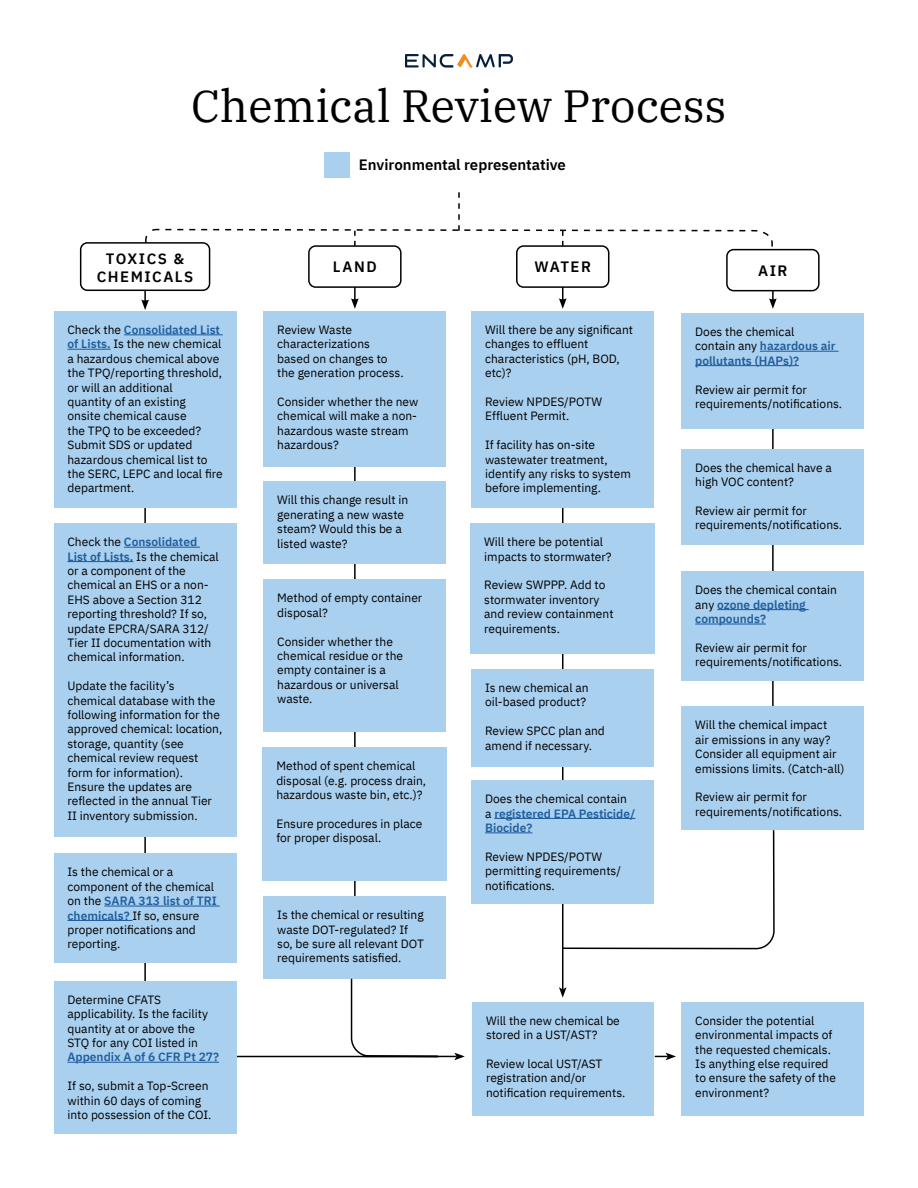
<style>
.page{position:relative;width:918px;height:1188px;background:#fff}
.page>*{position:absolute;margin:0;border:0;box-sizing:border-box;transform-origin:0 0}
.t1{font:45px "IBM Plex Serif";color:#000}
.t2{font:600 15px "IBM Plex Sans";color:#000}
.t3{font:600 15px/18px "IBM Plex Sans";letter-spacing:.1em;color:#000;text-align:center}
.t4{font:12px/14.4px "IBM Plex Sans";color:#000}
.t5{font:600 12px/14.4px "IBM Plex Sans";color:#215e9e}
.s1{font-weight:600;color:#215e9e}
.s2{font-weight:400;color:#000}
</style>
<div class="page">
<hr style="left:772px;top:429px;width:2px;height:349px;background:#000">
<hr style="left:562px;top:508px;width:1px;height:349px;background:#000">
<hr style="left:354px;top:432px;width:2px;height:529px;background:#000">
<svg style="left:405px;top:54px;width:108px;height:14px"></svg>
<div style="left:324px;top:152px;width:25px;height:25px;background:#aad0ef"></div>
<hr style="left:144px;top:488px;width:2px;height:529px;background:#000">
<div style="left:54px;top:311px;width:182px;height:197px;background:#aad0ef"></div>
<hr style="left:124px;top:334px;width:99px;height:1px;background:#215e9e">
<hr style="left:68px;top:349px;width:43px;height:1px;background:#215e9e">
<div style="left:54px;top:523px;width:182px;height:314px;background:#aad0ef"></div>
<hr style="left:124px;top:547px;width:76px;height:1px;background:#215e9e">
<hr style="left:68px;top:561px;width:65px;height:1px;background:#215e9e">
<div style="left:54px;top:853px;width:182px;height:110px;background:#aad0ef"></div>
<hr style="left:104px;top:906px;width:116px;height:1px;background:#215e9e">
<hr style="left:68px;top:920px;width:65px;height:1px;background:#215e9e">
<div style="left:264px;top:311px;width:182px;height:155px;background:#aad0ef"></div>
<div style="left:264px;top:482px;width:182px;height:82px;background:#aad0ef"></div>
<div style="left:264px;top:579px;width:182px;height:153px;background:#aad0ef"></div>
<div style="left:263px;top:747px;width:184px;height:134px;background:#aad0ef"></div>
<div style="left:264px;top:896px;width:182px;height:83px;background:#aad0ef"></div>
<div style="left:472px;top:311px;width:182px;height:197px;background:#aad0ef"></div>
<div style="left:471px;top:523px;width:184px;height:131px;background:#aad0ef"></div>
<div style="left:472px;top:669px;width:182px;height:98px;background:#aad0ef"></div>
<div style="left:472px;top:780px;width:182px;height:123px;background:#aad0ef"></div>
<hr style="left:494px;top:818px;width:141px;height:1px;background:#215e9e">
<hr style="left:485px;top:832px;width:47px;height:1px;background:#215e9e">
<div style="left:682px;top:313px;width:182px;height:116px;background:#aad0ef"></div>
<hr style="left:760px;top:351px;width:79px;height:1px;background:#215e9e">
<hr style="left:695px;top:365px;width:104px;height:1px;background:#215e9e">
<div style="left:682px;top:449px;width:182px;height:95px;background:#aad0ef"></div>
<div style="left:682px;top:571px;width:182px;height:109px;background:#aad0ef"></div>
<hr style="left:717px;top:609px;width:92px;height:1px;background:#215e9e">
<hr style="left:695px;top:623px;width:71px;height:2px;background:#215e9e">
<div style="left:682px;top:706px;width:182px;height:124px;background:#aad0ef"></div>
<svg style="left:141px;top:291px;width:8px;height:19px"></svg>
<svg style="left:351px;top:288px;width:8px;height:21px"></svg>
<svg style="left:559px;top:288px;width:8px;height:21px"></svg>
<svg style="left:769px;top:291px;width:8px;height:18px"></svg>
<svg style="left:236px;top:977px;width:207px;height:81px"></svg>
<div style="left:473px;top:1002px;width:181px;height:114px;background:#aad0ef"></div>
<div style="left:682px;top:1002px;width:182px;height:114px;background:#aad0ef"></div>
<hr style="left:365px;top:1056px;width:92px;height:1px;background:#000">
<svg style="left:454px;top:1053px;width:11px;height:7px"></svg>
<svg style="left:561px;top:829px;width:214px;height:287px"></svg>
<svg style="left:655px;top:1053px;width:21px;height:7px"></svg>
<div style="left:308px;top:245px;width:94px;height:43px;border:2px solid #000;border-radius:7px"></div>
<div style="left:516px;top:245px;width:93px;height:43px;border:2px solid #000;border-radius:7px"></div>
<div style="left:726px;top:249px;width:94px;height:42px;border:2px solid #000;border-radius:7px"></div>
<div style="left:80px;top:242px;width:130px;height:49px;border:2px solid #000;border-radius:7px"></div>
<svg style="left:144px;top:192px;width:630px;height:66px"></svg>
<div style="left:54px;top:981px;width:182px;height:153px;background:#aad0ef"></div>
<hr style="left:68px;top:1062px;width:151px;height:1px;background:#215e9e">
<h1 class="t1" style="left:191px;top:71px;width:537px">Chemical Review Process</h1>
<p class="t2" style="left:359px;top:153px;width:209px">Environmental representative</p>
<p class="t3" style="left:97px;top:248px;width:98px">TOXICS &amp;<br>CHEMICALS</p>
<p class="t4" style="left:68px;top:322px;width:157px">Check the <span class="s1">Consolidated List of Lists.</span> Is the new chemical a hazardous chemical above the TPQ/reporting threshold, or will an additional<br>quantity of an existing<br>onsite chemical cause<br>the TPQ to be exceeded?<br>Submit SDS or updated hazardous chemical list to the SERC, LEPC and local fire department.</p>
<p class="t4" style="left:68px;top:534px;width:153px">Check the <span class="s1">Consolidated<br>List of Lists.</span> Is the chemical or a component of the chemical an EHS or a non-<br>EHS above a Section 312 reporting threshold? If so, update EPCRA/SARA 312/<br>Tier II documentation with chemical information.</p>
<p class="t4" style="left:68px;top:678px;width:156px">Update the facility’s chemical database with the following information for the approved chemical: location, storage, quantity (see chemical review request form for information).<br>Ensure the updates are reflected in the annual Tier<br>II inventory submission.</p>
<p class="t4" style="left:68px;top:864px;width:151px">Is the chemical or a component of the chemical on the <span class="s1">SARA 313 list of TRI chemicals?</span> If so, ensure proper notifications and reporting.</p>
<p class="t4" style="left:68px;top:991px;width:142px">Determine CFATS applicability. Is the facility quantity at or above the<br>STQ for any COI listed in</p>
<p class="t5" style="left:68px;top:1049px;width:153px">Appendix A of 6 CFR Pt 27?</p>
<p class="t4" style="left:68px;top:1078px;width:146px">If so, submit a Top-Screen within 60 days of coming into possession of the COI.</p>
<p class="t2" style="left:333px;top:255px;width:45px">LAND</p>
<p class="t2" style="left:534px;top:255px;width:58px">WATER</p>
<p class="t2" style="left:758px;top:259px;width:31px">AIR</p>
<p class="t4" style="left:277px;top:322px;width:128px">Review Waste characterizations based on changes to the generation process.</p>
<p class="t4" style="left:277px;top:394px;width:143px">Consider whether the new chemical will make a non&shy;hazardous waste stream hazardous?</p>
<p class="t4" style="left:277px;top:492px;width:133px">Will this change result in generating a new waste steam? Would this be a listed waste?</p>
<p class="t4" style="left:277px;top:590px;width:147px">Method of empty container disposal?</p>
<p class="t4" style="left:277px;top:633px;width:127px">Consider whether the chemical residue or the empty container is a hazardous or universal waste.</p>
<p class="t4" style="left:276px;top:758px;width:151px">Method of spent chemical disposal (e.g. process drain, hazardous waste bin, etc.)?</p>
<p class="t4" style="left:276px;top:815px;width:148px">Ensure procedures in place for proper disposal.</p>
<p class="t4" style="left:277px;top:907px;width:148px">Is the chemical or resulting waste DOT-regulated? If so, be sure all relevant DOT requirements satisfied.</p>
<p class="t4" style="left:485px;top:322px;width:149px">Will there be any significant changes to effluent characteristics (pH, BOD, etc)?</p>
<p class="t4" style="left:485px;top:394px;width:118px">Review NPDES/POTW<br>Effluent Permit.</p>
<p class="t4" style="left:485px;top:437px;width:147px">If facility has on-site wastewater treatment, identify any risks to system before implementing.</p>
<p class="t4" style="left:484px;top:534px;width:129px">Will there be potential impacts to stormwater?</p>
<p class="t4" style="left:484px;top:577px;width:131px">Review SWPPP. Add to stormwater inventory and review containment requirements.</p>
<p class="t4" style="left:485px;top:680px;width:105px">Is new chemical an oil-based product?</p>
<p class="t4" style="left:485px;top:723px;width:121px">Review SPCC plan and amend if necessary.</p>
<p class="t5" style="left:485px;top:791px;width:152px"><span class="s2">Does the chemical contain a</span> registered EPA Pesticide/<br>Biocide?</p>
<p class="t4" style="left:485px;top:848px;width:137px">Review NPDES/POTW permitting requirements/ notifications.</p>
<p class="t4" style="left:486px;top:1012px;width:135px">Will the new chemical be stored in a UST/AST?</p>
<p class="t4" style="left:486px;top:1056px;width:141px">Review local UST/AST registration and/or notification requirements.</p>
<p class="t5" style="left:695px;top:323px;width:142px"><span class="s2">Does the chemical contain any</span> hazardous air pollutants (HAPs)?</p>
<p class="t4" style="left:695px;top:381px;width:148px">Review air permit for requirements/notifications.</p>
<p class="t4" style="left:695px;top:459px;width:138px">Does the chemical have a high VOC content?</p>
<p class="t4" style="left:695px;top:502px;width:148px">Review air permit for requirements/notifications.</p>
<p class="t4" style="left:695px;top:582px;width:143px">Does the chemical contain any <span class="s1">ozone depleting compounds?</span></p>
<p class="t4" style="left:695px;top:639px;width:148px">Review air permit for requirements/notifications.</p>
<p class="t4" style="left:695px;top:717px;width:151px">Will the chemical impact<br>air emissions in any way?<br>Consider all equipment air emissions limits. (Catch-all)</p>
<p class="t4" style="left:695px;top:789px;width:148px">Review air permit for requirements/notifications.</p>
<p class="t4" style="left:695px;top:1012px;width:142px">Consider the potential environmental impacts of the requested chemicals.<br>Is anything else required to ensure the safety of the environment?</p>
</div>
